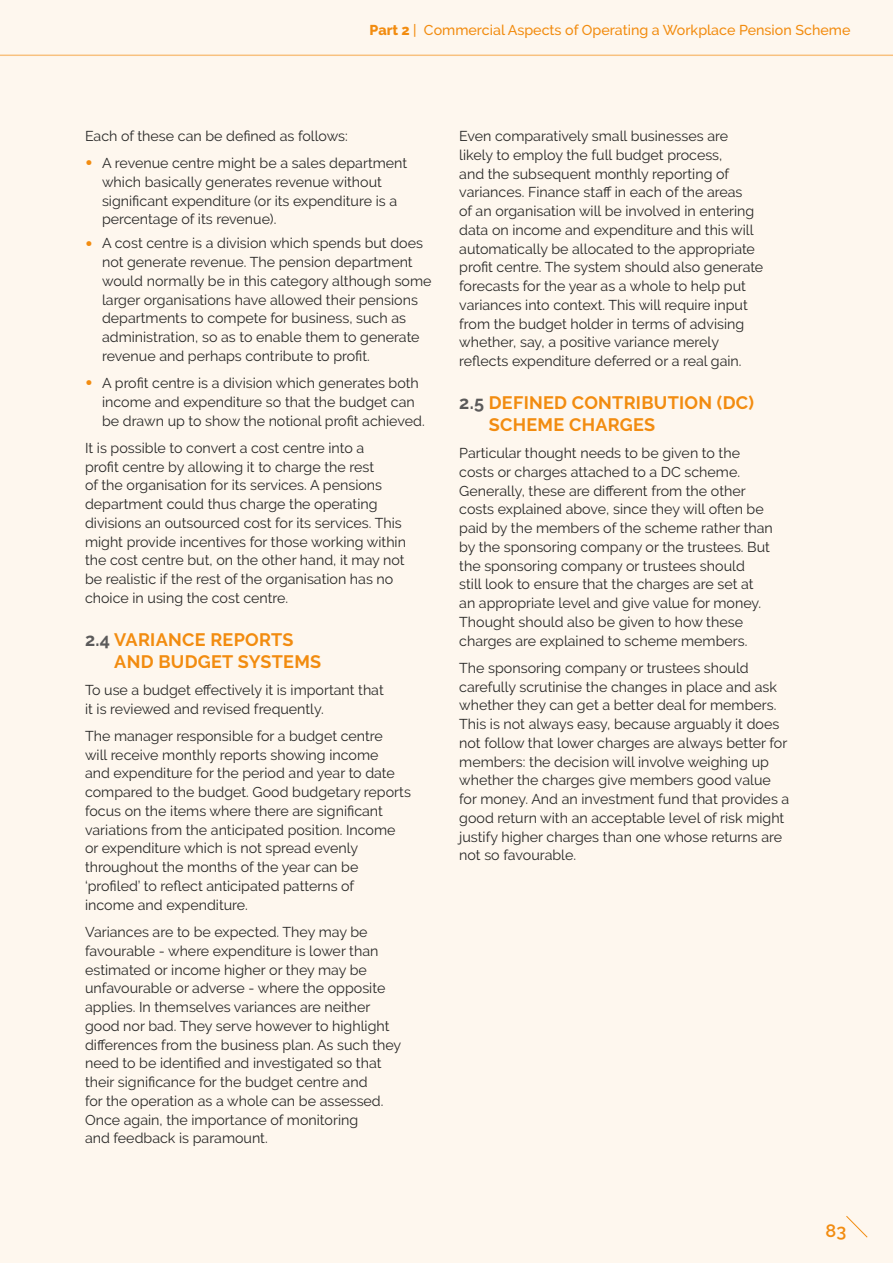
<style>
.page{position:relative;width:893px;height:1263px;background:#fef7ee}
.page>*{position:absolute;margin:0;border:0;box-sizing:border-box;transform-origin:0 0}
.t1{font:700 18px/21.8px "Raleway";letter-spacing:.015em;color:#f28c10}
.t2{font:600 18px "Raleway";color:#f28c10}
.t3{font:14.25px/18.8px "Raleway";color:#282827}
.t4{font:500 14.25px "Raleway";color:#f28c10}
.s1{font-weight:800}
.s2{font-weight:900;font-size:21px;color:#f28c10}
.s3{color:#5b5a5a}
</style>
<div class="page">
<hr style="left:0;top:55px;width:893px;height:1px;background:#f28c10">
<svg style="left:846px;top:1216px;width:22px;height:22px"></svg>
<p class="t4" style="left:370px;top:21px;width:482px"><span class="s1">Part 2</span> | Commercial Aspects of Operating a Workplace Pension Scheme</p>
<p class="t3" style="left:85px;top:127px;width:264px">Each of these can be defined as follows:</p>
<p class="t3" style="left:102px;top:154px;width:307px;text-indent:-17px"><span class="s2">•</span> A revenue centre might be a sales department which basically generates revenue without significant expenditure (or its expenditure is a percentage of its revenue).</p>
<p class="t3" style="left:102px;top:234px;width:331px;text-indent:-17px"><span class="s2">•</span> A cost centre is a division which spends but does not generate revenue. The pension department would normally be in this category although some larger organisations have allowed their pensions departments to compete for business, such as administration, so as to enable them to generate revenue and perhaps contribute to profit.</p>
<p class="t3" style="left:102px;top:374px;width:324px;text-indent:-17px"><span class="s2">•</span> A profit centre is a division which generates both income and expenditure so that the budget can be drawn up to show the notional profit achieved.</p>
<p class="t3" style="left:85px;top:438px;width:322px">It is possible to convert a cost centre into a<br>profit centre by allowing it to charge the rest<br>of the organisation for its services. A pensions department could thus charge the operating divisions an outsourced cost for its services. This might provide incentives for those working within the cost centre but, on the other hand, it may not be realistic if the rest of the organisation has no choice in using the cost centre.</p>
<p class="t1" style="left:114px;top:629px;width:208px;text-indent:-29px"><span class="s3">2.4</span> VARIANCE REPORTS<br>AND BUDGET SYSTEMS</p>
<p class="t3" style="left:85px;top:680px;width:300px">To use a budget effectively it is important that it is reviewed and revised frequently.</p>
<p class="t3" style="left:85px;top:726px;width:327px">The manager responsible for a budget centre<br>will receive monthly reports showing income<br>and expenditure for the period and year to date compared to the budget. Good budgetary reports focus on the items where there are significant variations from the anticipated position. Income or expenditure which is not spread evenly throughout the months of the year can be ‘profiled’ to reflect anticipated patterns of<br>income and expenditure.</p>
<p class="t3" style="left:85px;top:922px;width:318px">Variances are to be expected. They may be favourable - where expenditure is lower than estimated or income higher or they may be unfavourable or adverse - where the opposite applies. In themselves variances are neither good nor bad. They serve however to highlight differences from the business plan. As such they need to be identified and investigated so that their significance for the budget centre and<br>for the operation as a whole can be assessed.<br>Once again, the importance of monitoring<br>and feedback is paramount.</p>
<p class="t3" style="left:459px;top:127px;width:306px">Even comparatively small businesses are likely to employ the full budget process,<br>and the subsequent monthly reporting of variances. Finance staff in each of the areas<br>of an organisation will be involved in entering data on income and expenditure and this will automatically be allocated to the appropriate profit centre. The system should also generate forecasts for the year as a whole to help put variances into context. This will require input from the budget holder in terms of advising whether, say, a positive variance merely reflects expenditure deferred or a real gain.</p>
<p class="t1" style="left:489px;top:392px;width:267px;text-indent:-30px"><span class="s3">2.5</span> DEFINED CONTRIBUTION (DC)<br>SCHEME CHARGES</p>
<p class="t3" style="left:459px;top:444px;width:315px">Particular thought needs to be given to the costs or charges attached to a DC scheme.<br>Generally, these are different from the other costs explained above, since they will often be paid by the members of the scheme rather than by the sponsoring company or the trustees. But the sponsoring company or trustees should<br>still look to ensure that the charges are set at an appropriate level and give value for money.<br>Thought should also be given to how these charges are explained to scheme members.</p>
<p class="t3" style="left:459px;top:658px;width:332px">The sponsoring company or trustees should carefully scrutinise the changes in place and ask whether they can get a better deal for members.<br>This is not always easy, because arguably it does not follow that lower charges are always better for members: the decision will involve weighing up whether the charges give members good value for money. And an investment fund that provides a good return with an acceptable level of risk might justify higher charges than one whose returns are not so favourable.</p>
<p class="t2" style="left:825px;top:1221px;width:22px">83</p>
</div>
